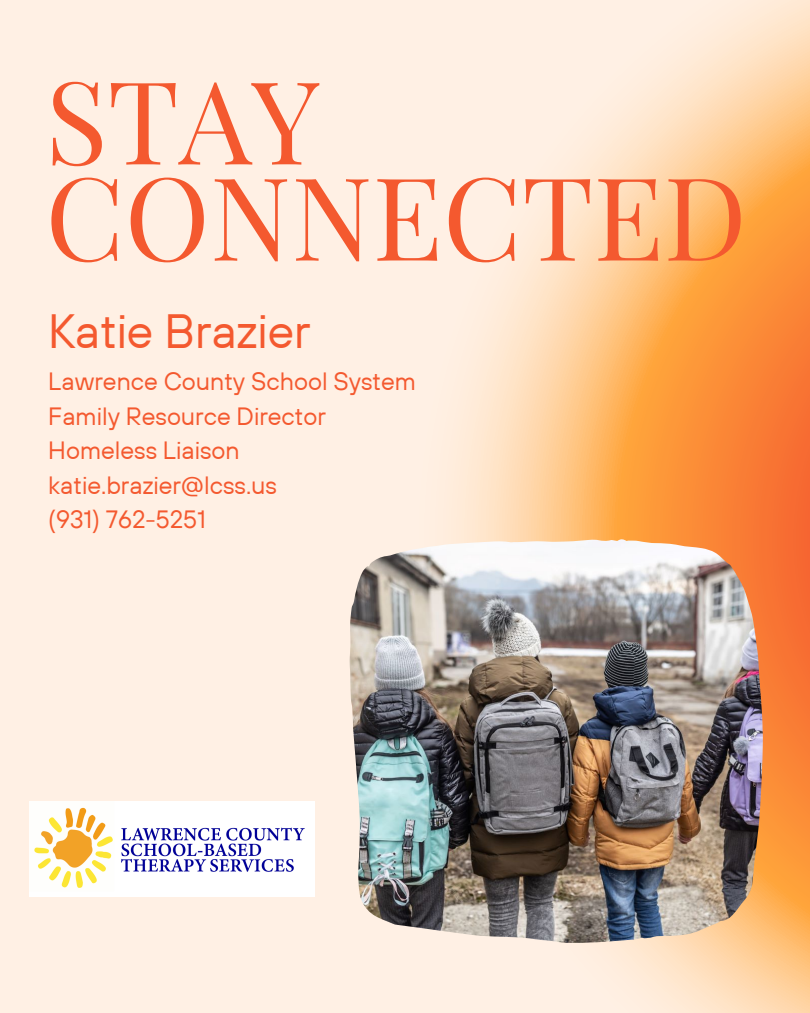
<style>
.page{position:relative;width:810px;height:1013px;background:#fff}
.page>*{position:absolute;margin:0;border:0;box-sizing:border-box;transform-origin:0 0}
.t1{font:115.2px/96.1px "Playfair Display";color:#f4592f}
.t2{font:48px "TT Hoves";color:#f4592f}
.t3{font:25px/34.5px "TT Hoves";color:#f4592f}
</style>
<div class="page">
<div style="left:0;top:0;width:810px;height:1012px;background:#fff0e4"></div>
<svg style="left:456px;top:0;width:354px;height:1012px"></svg>
<img style="left:349px;top:539px;width:413px;height:403px">
<img style="left:29px;top:802px;width:285px;height:94px">
<h1 class="t1" style="left:45px;top:69px;width:703px">STAY<br>CONNECTED</h1>
<h2 class="t2" style="left:48px;top:300px;width:264px">Katie Brazier</h2>
<p class="t3" style="left:48px;top:364px;width:369px">Lawrence County School System<br>Family Resource Director<br>Homeless Liaison katie.brazier@lcss.us<br>(931) 762-5251</p>
</div>
